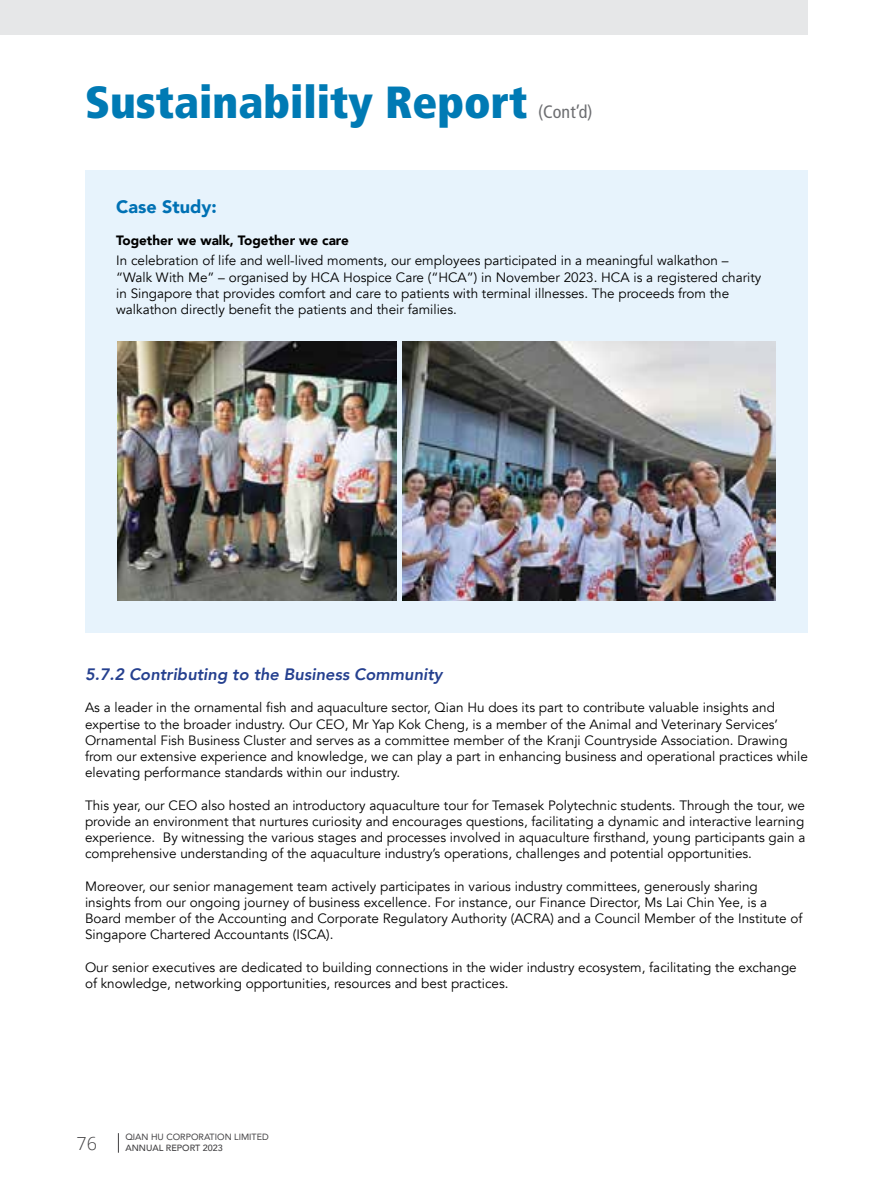
<style>
.page{position:relative;width:893px;height:1191px;background:#fff}
.page>*{position:absolute;margin:0;border:0;box-sizing:border-box;transform-origin:0 0}
.t1{font:900 condensed 45px "Frutiger";color:#007ab4}
.t2{font:900 18px "Avenir";color:#0071b4}
.t3{font:condensed 18px "Frutiger";color:#6d6e71}
.t4{font:300 18px "Open Sans";color:#414042}
.t5{font:italic 800 16.5px "Avenir";color:#25408f}
.t6{font:13.5px/16.2px "Avenir";color:#000}
.t7{font:900 13.5px "Avenir";color:#000}
.t8{font:9px "Avenir";color:#414042}
.t9{font:500 9px "Avenir";color:#414042}
</style>
<div class="page">
<svg style="left:118px;top:1133px;width:1px;height:19px"></svg>
<div style="left:0;top:0;width:808px;height:34px;background:#e6e7e8"></div>
<div style="left:85px;top:170px;width:723px;height:462px;background:#e7f3fc"></div>
<img style="left:118px;top:341px;width:278px;height:260px">
<img style="left:402px;top:341px;width:373px;height:260px">
<h1 class="t1" style="left:85px;top:74px;width:444px">Sustainability Report</h1>
<h2 class="t3" style="left:538px;top:101px;width:56px">(Cont’d)</h2>
<h2 class="t2" style="left:116px;top:191px;width:102px">Case Study:</h2>
<p class="t7" style="left:116px;top:229px;width:234px">Together we walk, Together we care</p>
<p class="t6" style="left:116px;top:253px;width:647px">In celebration of life and well-lived moments, our employees participated in a meaningful walkathon – “Walk With Me” – organised by HCA Hospice Care (“HCA”) in November 2023. HCA is a registered charity in Singapore that provides comfort and care to patients with terminal illnesses. The proceeds from the walkathon directly benefit the patients and their families.</p>
<p class="t5" style="left:85px;top:664px;width:359px">5.7.2 Contributing to the Business Community</p>
<p class="t6" style="left:85px;top:700px;width:724px">As a leader in the ornamental fish and aquaculture sector, Qian Hu does its part to contribute valuable insights and expertise to the broader industry. Our CEO, Mr Yap Kok Cheng, is a member of the Animal and Veterinary Services’ Ornamental Fish Business Cluster and serves as a committee member of the Kranji Countryside Association. Drawing from our extensive experience and knowledge, we can play a part in enhancing business and operational practices while elevating performance standards within our industry.</p>
<p class="t6" style="left:85px;top:797px;width:722px;text-align:justify">This year, our CEO also hosted an introductory aquaculture tour for Temasek Polytechnic students. Through the tour, we provide an environment that nurtures curiosity and encourages questions, facilitating a dynamic and interactive learning experience. By witnessing the various stages and processes involved in aquaculture firsthand, young participants gain a comprehensive understanding of the aquaculture industry’s operations, challenges and potential opportunities.</p>
<p class="t6" style="left:85px;top:878px;width:719px">Moreover, our senior management team actively participates in various industry committees, generously sharing insights from our ongoing journey of business excellence. For instance, our Finance Director, Ms Lai Chin Yee, is a Board member of the Accounting and Corporate Regulatory Authority (ACRA) and a Council Member of the Institute of Singapore Chartered Accountants (ISCA).</p>
<p class="t6" style="left:85px;top:959px;width:713px">Our senior executives are dedicated to building connections in the wider industry ecosystem, facilitating the exchange of knowledge, networking opportunities, resources and best practices.</p>
<h2 class="t4" style="left:77px;top:1130px;width:22px">76</h2>
<p class="t8" style="left:125px;top:1130px;width:145px">QIAN HU CORPORATION LIMITED</p>
<p class="t9" style="left:125px;top:1140px;width:99px">ANNUAL REPORT 2023</p>
</div>
